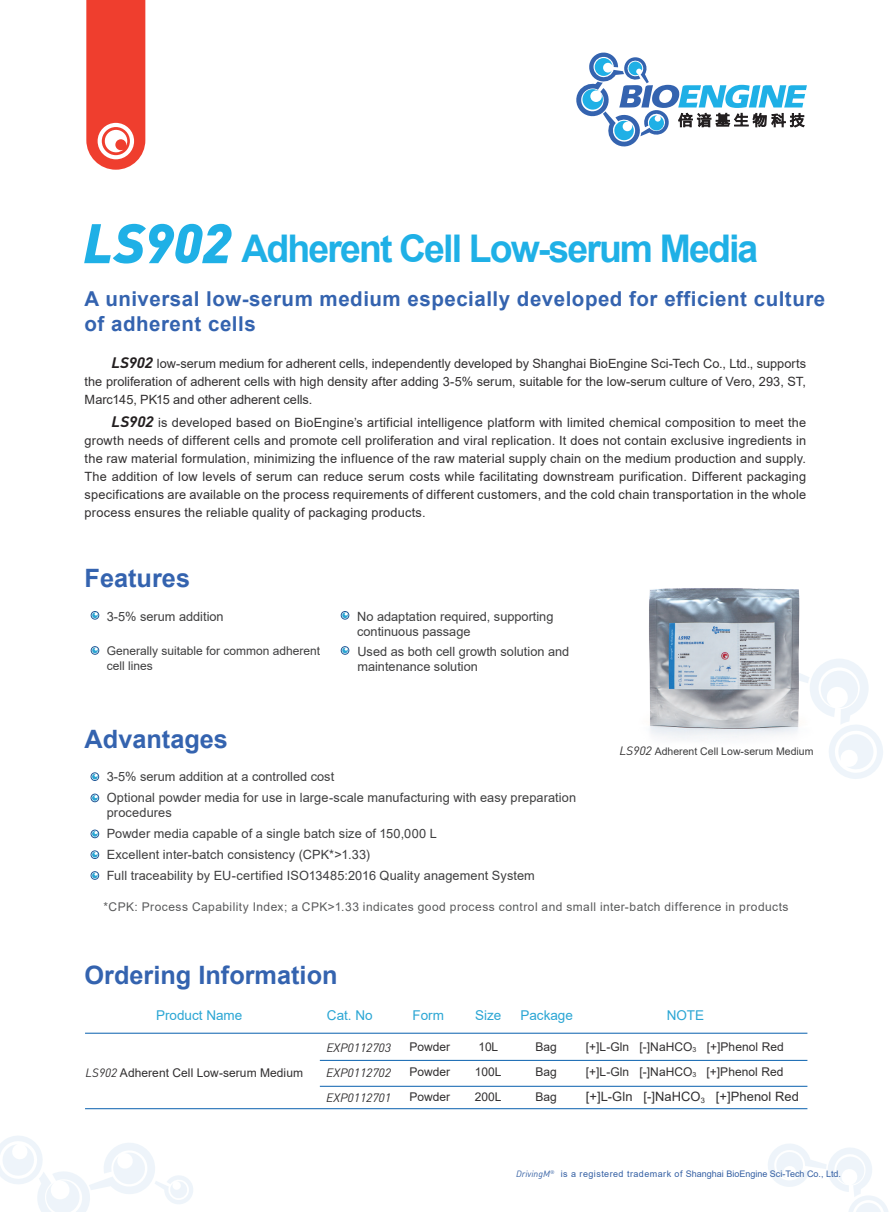
<style>
.page{position:relative;width:893px;height:1212px;background:#fff}
.page>*{position:absolute;margin:0;border:0;box-sizing:border-box;transform-origin:0 0}
.t1{font:italic 900 54.75px "DIN";color:#1fb0e6}
.t2{font:700 38.1px "Arial";letter-spacing:-.05em;color:#1fb0e6}
.t3{font:700 25.35px "Arial";color:#3463af}
.t4{font:700 20.55px/24.6px "Arial";letter-spacing:.025em;color:#3463af}
.t5{font:13.5px "Arial";color:#2ba6d4}
.t6{font:12.9px "Arial";letter-spacing:.005em;color:#312f30}
.t7{font:12.75px/18px "Arial";letter-spacing:.01em;color:#312f30;text-align:justify}
.t8{font:12.75px/21px "Arial";letter-spacing:.005em;color:#3e3e3f}
.t9{font:12px/25px "Arial";letter-spacing:.005em;color:#312f30}
.t10{font:12px "Arial";letter-spacing:.035em;color:#595a5b}
.t11{font:12px/15px "Arial";color:#3e3e3f}
.t12{font:italic 12px/25px "DIN";letter-spacing:-.005em;color:#312f30;scale:1.05 1}
.t13{font:10.5px "Arial";color:#3e3e3f}
.t14{font:9px "Arial";color:#335fa3}
.s1{font-family:"DIN";font-weight:700;font-style:italic;font-size:15px;color:#231f20}
.s2{font-family:"DIN";font-style:italic;font-size:12px;color:#312f30}
.s3{font-family:"DIN";font-style:italic}
.s4{font-family:"DIN Regular Italic Alt"}
</style>
<div class="page">
<svg style="left:768px;top:1144px;width:120px;height:68px"></svg>
<svg style="left:0;top:1136px;width:193px;height:76px"></svg>
<hr style="left:85px;top:1033px;width:722px;height:1px;background:#0860ae">
<hr style="left:320px;top:1060px;width:487px;height:1px;background:#0860ae">
<svg style="left:576px;top:52px;width:231px;height:95px"></svg>
<svg style="left:86px;top:0;width:59px;height:170px;background:#f05446"></svg>
<hr style="left:85px;top:1108px;width:722px;height:1px;background:#0860ae">
<hr style="left:320px;top:1086px;width:487px;height:1px;background:#0860ae">
<svg style="left:91px;top:611px;width:8px;height:9px"></svg>
<svg style="left:341px;top:646px;width:8px;height:9px"></svg>
<svg style="left:341px;top:611px;width:8px;height:9px"></svg>
<svg style="left:91px;top:646px;width:8px;height:9px"></svg>
<svg style="left:91px;top:772px;width:8px;height:9px"></svg>
<svg style="left:91px;top:793px;width:8px;height:9px"></svg>
<svg style="left:91px;top:829px;width:8px;height:9px"></svg>
<svg style="left:91px;top:850px;width:8px;height:9px"></svg>
<svg style="left:91px;top:871px;width:8px;height:9px"></svg>
<img style="left:649px;top:588px;width:234px;height:191px">
<h1 class="t1" style="left:83px;top:207px;width:150px">LS902</h1>
<h2 class="t2" style="left:241px;top:222px;width:518px">Adherent Cell Low-serum Media</h2>
<h3 class="t4" style="left:85px;top:287px;width:742px">A universal low-serum medium especially developed for efficient culture of adherent cells</h3>
<p class="t7" style="left:85px;top:355px;width:723px;text-indent:27px"><span class="s1">LS902</span> low-serum medium for adherent cells, independently developed by Shanghai BioEngine Sci-Tech Co., Ltd., supports the proliferation of adherent cells with high density after adding 3-5% serum, suitable for the low-serum culture of Vero, 293, ST, Marc145, PK15 and other adherent cells.</p>
<p class="t7" style="left:85px;top:413px;width:723px;text-indent:27px"><span class="s1">LS902</span> is developed based on BioEngine’s artificial intelligence platform with limited chemical composition to meet the growth needs of different cells and promote cell proliferation and viral replication. It does not contain exclusive ingredients in the raw material formulation, minimizing the influence of the raw material supply chain on the medium production and supply.<br>The addition of low levels of serum can reduce serum costs while facilitating downstream purification. Different packaging specifications are available on the process requirements of different customers, and the cold chain transportation in the whole process ensures the reliable quality of packaging products.</p>
<h3 class="t3" style="left:85px;top:560px;width:107px">Features</h3>
<p class="t8" style="left:107px;top:605px;width:118px">3-5% serum addition</p>
<p class="t11" style="left:107px;top:643px;width:215px">Generally suitable for common adherent cell lines</p>
<p class="t8" style="left:357px;top:644px;width:213px;line-height:15px">Used as both cell growth solution and maintenance solution</p>
<p class="t8" style="left:357px;top:608px;width:198px;line-height:15px">No adaptation required, supporting continuous passage</p>
<h3 class="t3" style="left:85px;top:721px;width:145px">Advantages</h3>
<p class="t13" style="left:619px;top:744px;width:196px"><span class="s2">LS902</span> Adherent Cell Low-serum Medium</p>
<p class="t8" style="left:107px;top:766px;width:471px">3-5% serum addition at a controlled cost<br>Optional powder media for use in large-scale manufacturing with easy preparation</p>
<p class="t8" style="left:107px;top:802px;width:430px">procedures<br>Powder media capable of a single batch size of 150,000 L<br>Excellent inter-batch consistency (CPK*&gt;1.33)<br>Full traceability by EU-certified ISO13485:2016 Quality anagement System</p>
<p class="t10" style="left:103px;top:898px;width:687px">*CPK: Process Capability Index; a CPK&gt;1.33 indicates good process control and small inter-batch difference in products</p>
<h3 class="t3" style="left:85px;top:957px;width:255px">Ordering Information</h3>
<p class="t5" style="left:156px;top:1006px;width:88px">Product Name</p>
<p class="t9" style="left:86px;top:1060px;width:219px"><span class="s3">LS902</span> Adherent Cell Low-serum Medium</p>
<p class="t5" style="left:327px;top:1006px;width:47px">Cat. No</p>
<p class="t12" style="left:326px;top:1035px;width:63px">EXP0112703</p>
<p class="t12" style="left:326px;top:1060px;width:63px">EXP0112702<br>EXP0112701</p>
<p class="t5" style="left:412px;top:1006px;width:33px">Form</p>
<p class="t9" style="left:410px;top:1034px;width:42px">Powder<br>Powder</p>
<p class="t5" style="left:475px;top:1006px;width:28px">Size</p>
<p class="t9" style="left:478px;top:1034px;width:21px">10L</p>
<p class="t9" style="left:475px;top:1059px;width:28px">100L</p>
<p class="t5" style="left:520px;top:1006px;width:54px">Package</p>
<p class="t9" style="left:536px;top:1034px;width:23px">Bag</p>
<p class="t9" style="left:536px;top:1059px;width:23px">Bag</p>
<p class="t9" style="left:410px;top:1084px;width:42px">Powder</p>
<p class="t9" style="left:475px;top:1084px;width:28px">200L</p>
<p class="t9" style="left:536px;top:1084px;width:23px">Bag</p>
<p class="t5" style="left:667px;top:1006px;width:39px">NOTE</p>
<p class="t9" style="left:586px;top:1034px;width:200px">[+]L-Gln [-]NaHCO<sub>3</sub> [+]Phenol Red</p>
<p class="t6" style="left:586px;top:1088px;width:215px">[+]L-Gln [-]NaHCO<sub>3</sub> [+]Phenol Red</p>
<p class="t9" style="left:586px;top:1059px;width:199px">[+]L-Gln [-]NaHCO<sub>3</sub> [+]Phenol Red</p>
<p class="t14" style="left:516px;top:1168px;width:326px"><span class="s4">DrivingM</span><sup>®</sup> is a registered trademark of Shanghai BioEngine Sci-Tech Co., Ltd.</p>
</div>
